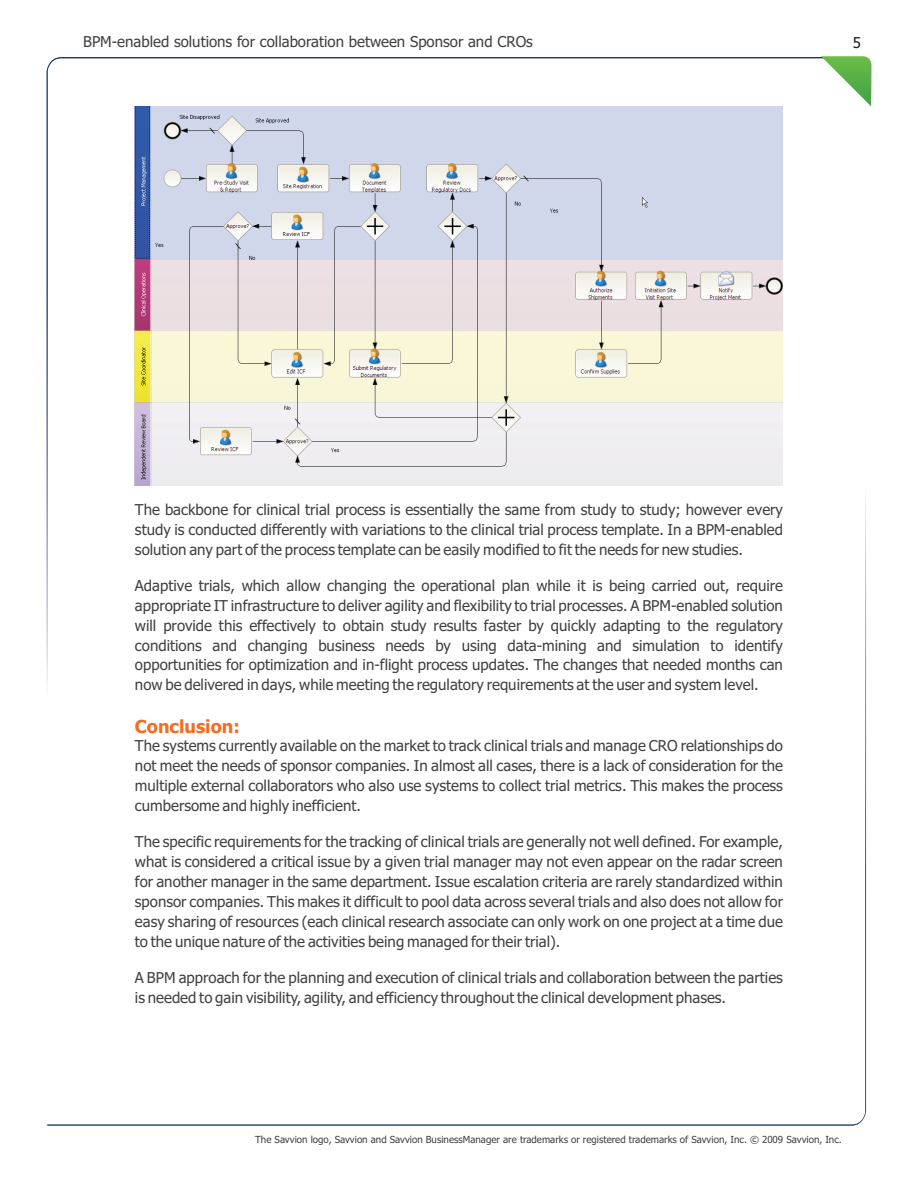
<style>
.page{position:relative;width:918px;height:1188px;background:#fff}
.page>*{position:absolute;margin:0;border:0;box-sizing:border-box;transform-origin:0 0}
.t1{font:700 18px "Tahoma";color:#f36c21}
.t2{font:15px/20px "Tahoma";color:#414141;text-align:justify}
.t3{font:15px "Tahoma";color:#231f20}
.t4{font:9.75px "Tahoma";color:#414141}
</style>
<div class="page">
<img style="left:46px;top:57px;width:775px;height:629px">
<svg style="left:821px;top:56px;width:51px;height:50px"></svg>
<img style="left:135px;top:106px;width:648px;height:380px">
<p class="t2" style="left:83px;top:33px;width:451px">BPM-enabled solutions for collaboration between Sponsor and CROs</p>
<p class="t3" style="left:853px;top:36px;width:10px">5</p>
<p class="t2" style="left:135px;top:501px;width:650px">The backbone for clinical trial process is essentially the same from study to study; however every study is conducted differently with variations to the clinical trial process template. In a BPM-enabled solution any part of the process template can be easily modified to fit the needs for new studies.</p>
<p class="t2" style="left:135px;top:577px;width:650px">Adaptive trials, which allow changing the operational plan while it is being carried out, require appropriate IT infrastructure to deliver agility and flexibility to trial processes. A BPM-enabled solution will provide this effectively to obtain study results faster by quickly adapting to the regulatory conditions and changing business needs by using data-mining and simulation to identify opportunities for optimization and in-flight process updates. The changes that needed months can now be delivered in days, while meeting the regulatory requirements at the user and system level.</p>
<p class="t1" style="left:135px;top:719px;width:106px">Conclusion:</p>
<p class="t2" style="left:135px;top:737px;width:650px">The systems currently available on the market to track clinical trials and manage CRO relationships do not meet the needs of sponsor companies. In almost all cases, there is a lack of consideration for the multiple external collaborators who also use systems to collect trial metrics. This makes the process cumbersome and highly inefficient.</p>
<p class="t2" style="left:135px;top:833px;width:650px">The specific requirements for the tracking of clinical trials are generally not well defined. For example, what is considered a critical issue by a given trial manager may not even appear on the radar screen for another manager in the same department. Issue escalation criteria are rarely standardized within sponsor companies. This makes it difficult to pool data across several trials and also does not allow for easy sharing of resources (each clinical research associate can only work on one project at a time due to the unique nature of the activities being managed for their trial).</p>
<p class="t2" style="left:135px;top:969px;width:650px">A BPM approach for the planning and execution of clinical trials and collaboration between the parties is needed to gain visibility, agility, and efficiency throughout the clinical development phases.</p>
<p class="t4" style="left:255px;top:1135px;width:588px">The Savvion logo, Savvion and Savvion BusinessManager are trademarks or registered trademarks of Savvion, Inc. © 2009 Savvion, Inc.</p>
</div>
